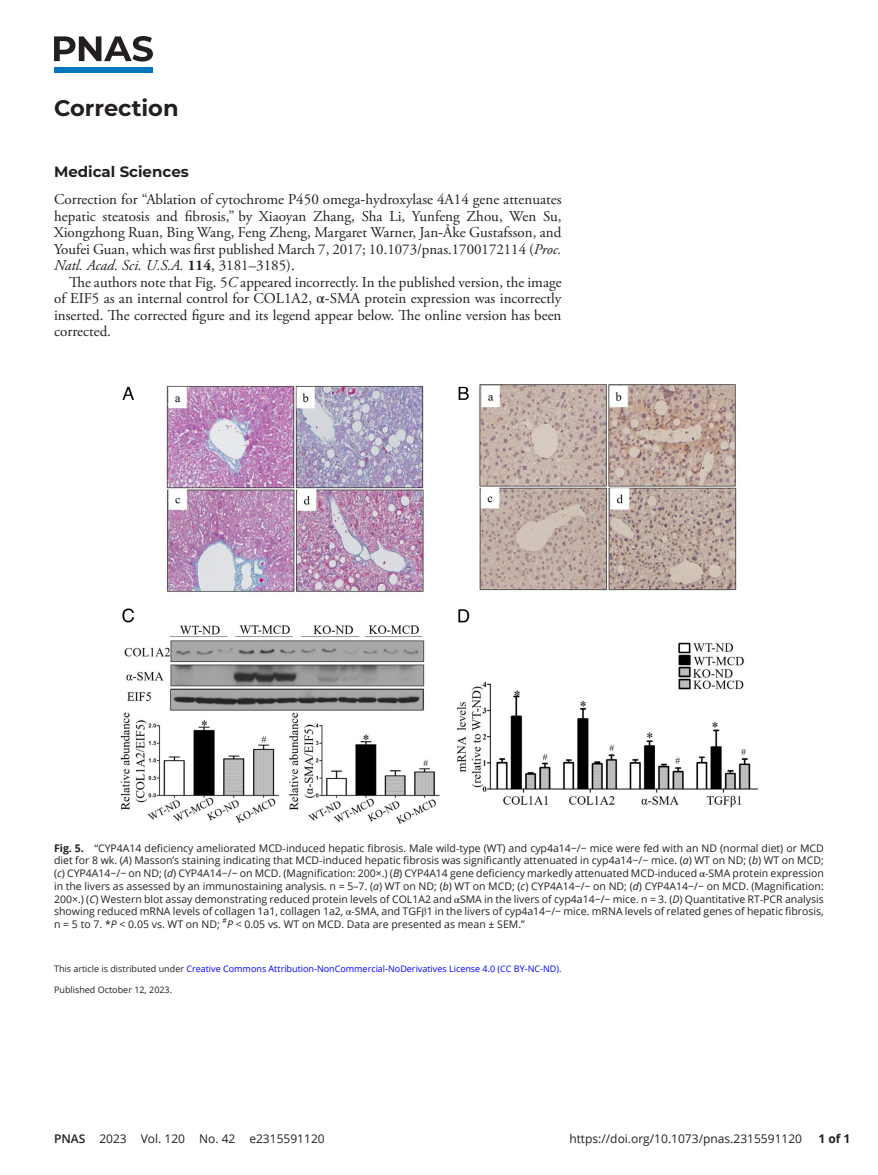
<style>
.page{position:relative;width:878px;height:1175px;background:#fff}
.page>*{position:absolute;margin:0;border:0;box-sizing:border-box;transform-origin:0 0}
.t1{font:700 22.5px "Montserrat";color:#231f20}
.t2{font:15px/16.5px "Adobe Garamond Pro";color:#231f20;text-align:justify}
.t3{font:700 15px "Montserrat";color:#231f20}
.t4{font:12px "Open Sans";color:#231f20}
.t5{font:700 12px "Open Sans";color:#231f20}
.t6{font:10.5px/12.8px "Open Sans";color:#231f20;text-align:justify}
.t7{font:9px "Open Sans";color:#00f}
.t8{font:9px "Open Sans";color:#231f20}
.t9{font:7.05px "Open Sans";color:#231f20}
.s1{font-family:"STIX"}
.s2{font-style:italic}
.s3{font-weight:700}
.s4{color:#231f20}
.s5{font-weight:600}
</style>
<div class="page">
<svg style="left:54px;top:36px;width:99px;height:26px"></svg>
<div style="left:54px;top:67px;width:99px;height:6px;background:#0077bd"></div>
<img style="left:120px;top:384px;width:637px;height:441px">
<h1 class="t1" style="left:54px;top:91px;width:126px">Correction</h1>
<h2 class="t3" style="left:54px;top:161px;width:136px">Medical Sciences</h2>
<p class="t2" style="left:54px;top:192px;width:509px">Correction for “Ablation of cytochrome P450 omega<span class="s1">-</span>hydroxylase 4A14 gene attenuates hepatic steatosis and fibrosis,” by Xiaoyan Zhang, Sha Li, Yunfeng Zhou, Wen Su, Xiongzhong Ruan, Bing Wang, Feng Zheng, Margaret Warner, Jan<span class="s1">-</span>Åke Gustafsson, and Youfei Guan, which was first published March 7, 2017; 10.1073/pnas.1700172114 (<span class="s2">Proc.<br>Natl. Acad. Sci. U.S.A.</span> <span class="s3">114</span>, 3181–3185).</p>
<p class="t2" style="left:54px;top:274px;width:509px;text-indent:15px">The authors note that Fig. 5<span class="s2">C</span> appeared incorrectly. In the published version, the image of EIF5 as an internal control for COL1A2, <span class="s1">α-</span>SMA protein expression was incorrectly inserted. The corrected figure and its legend appear below. The online version has been corrected.</p>
<p class="t6" style="left:54px;top:841px;width:771px"><span class="s3">Fig. 5.</span> “CYP4A14 deficiency ameliorated MCD<span class="s1">-</span>induced hepatic fibrosis. Male wild<span class="s1">-</span>type (WT) and cyp4a14−/− mice were fed with an ND (normal diet) or MCD diet for 8 wk. (<span class="s2">A</span>) Masson’s staining indicating that MCD<span class="s1">-</span>induced hepatic fibrosis was significantly attenuated in cyp4a14−/− mice. (<span class="s2">a</span>) WT on ND; (<span class="s2">b</span>) WT on MCD; (<span class="s2">c</span>) CYP4A14−/− on ND; (<span class="s2">d</span>) CYP4A14−/− on MCD. (Magnification: 200×.) (<span class="s2">B</span>) CYP4A14 gene deficiency markedly attenuated MCD<span class="s1">-</span>induced <span class="s1">α-</span>SMA protein expression in the livers as assessed by an immunostaining analysis. n = 5–7. (<span class="s2">a</span>) WT on ND; (<span class="s2">b</span>) WT on MCD; (<span class="s2">c</span>) CYP4A14−/− on ND; (<span class="s2">d</span>) CYP4A14−/− on MCD. (Magnification:<br>200×.) (<span class="s2">C</span>) Western blot assay demonstrating reduced protein levels of COL1A2 and <span class="s1">α</span>SMA in the livers of cyp4a14−/− mice. n = 3. (<span class="s2">D</span>) Quantitative RT<span class="s1">-</span>PCR analysis showing reduced mRNA levels of collagen 1a1, collagen 1a2, <span class="s1">α-</span>SMA, and TGF<span class="s1">β</span>1 in the livers of cyp4a14−/− mice. mRNA levels of related genes of hepatic fibrosis, n = 5 to 7. *<span class="s2">P</span> &lt; 0.05 vs. WT on ND;</p>
<p class="t9" style="left:222px;top:916px;width:6px">#</p>
<p class="t6" style="left:227px;top:917px;width:299px"><span class="s2">P</span> &lt; 0.05 vs. WT on MCD. Data are presented as mean ± SEM.”</p>
<p class="t7" style="left:54px;top:963px;width:508px"><span class="s4">This article is distributed under</span> Creative Commons Attribution-NonCommercial-NoDerivatives License 4.0 (CC BY-NC-ND)<span class="s4">.</span></p>
<p class="t8" style="left:54px;top:983px;width:120px">Published October 12, 2023.</p>
<p class="t4" style="left:54px;top:1130px;width:272px"><span class="s5">PNAS</span> 2023 Vol. 120 No. 42 e2315591120</p>
<p class="t4" style="left:569px;top:1130px;width:234px">https://doi.org/10.1073/pnas.2315591120</p>
<p class="t5" style="left:818px;top:1130px;width:34px">1 of 1</p>
</div>
